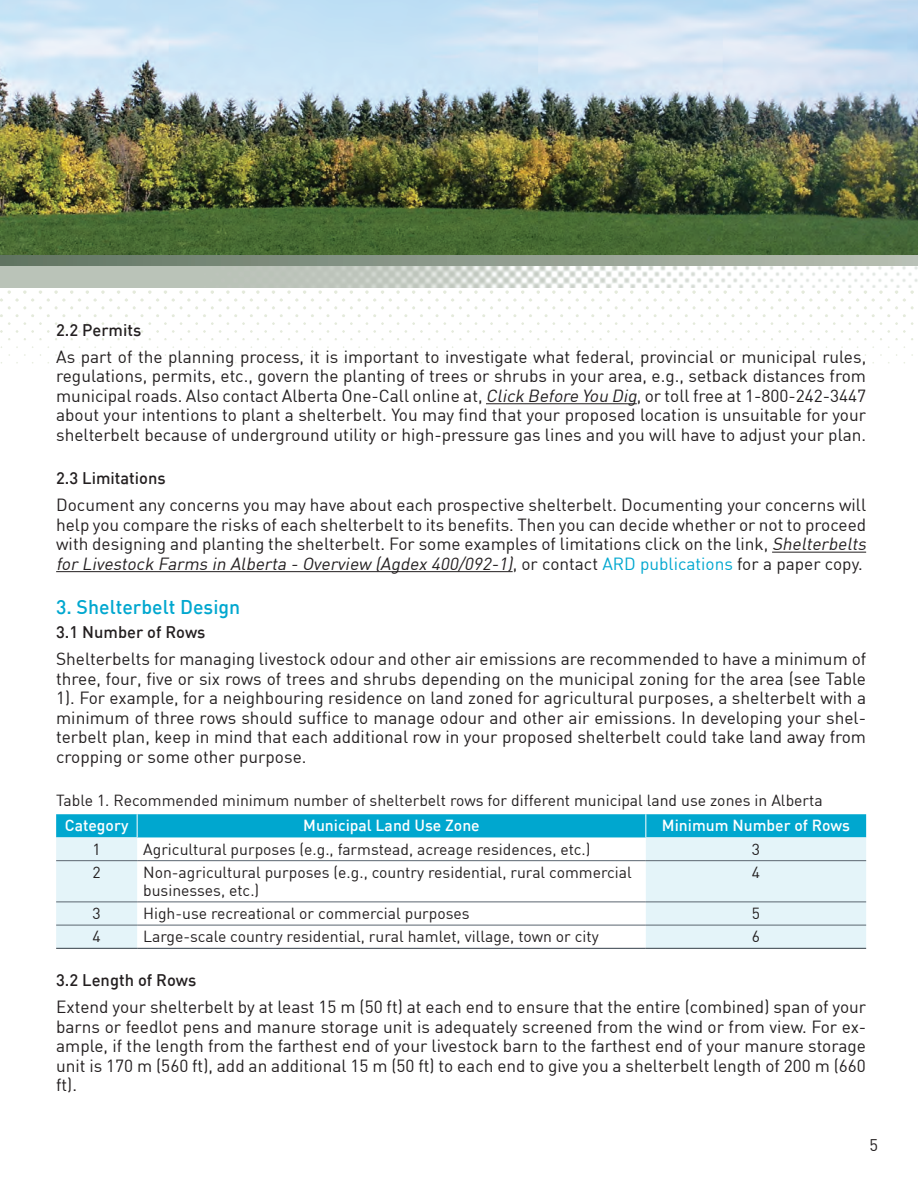
<style>
.page{position:relative;width:918px;height:1188px;background:#fff}
.page>*{position:absolute;margin:0;border:0;box-sizing:border-box;transform-origin:0 0}
.t1{font:500 19.5px "DIN";color:#00a7cf}
.t2{font:17.25px/19.5px "DIN";color:#231f20;text-align:justify}
.t3{font:500 16.5px "DIN";color:#231f20}
.t4{font:16.5px "DIN";color:#231f20}
.t5{font:15.75px/18px "DIN";color:#231f20}
.t6{font:500 15.75px "DIN";color:#fff}
.s1{font-style:italic}
.s2{color:#00a7cf}
</style>
<div class="page">
<img style="left:0;top:287px;width:914px;height:118px">
<img style="left:0;top:266px;width:918px;height:21px">
<div style="left:0;top:215px;width:918px;height:51px;background:linear-gradient(to right,#627563,#b8bfb3)"></div>
<img style="left:0;top:0;width:918px;height:255px">
<hr style="left:486px;top:403px;width:151px;height:1px;background:#231f20">
<hr style="left:772px;top:552px;width:94px;height:1px;background:#231f20">
<hr style="left:56px;top:571px;width:457px;height:1px;background:#231f20">
<svg style="left:56px;top:837px;width:810px;height:111px"></svg>
<hr style="left:56px;top:948px;width:81px;height:1px;background:#323d47">
<hr style="left:137px;top:948px;width:509px;height:1px;background:#323d47">
<hr style="left:646px;top:948px;width:220px;height:1px;background:#323d47">
<hr style="left:56px;top:860px;width:81px;height:1px;background:#5b6670">
<hr style="left:137px;top:860px;width:509px;height:1px;background:#5b6670">
<hr style="left:646px;top:860px;width:220px;height:1px;background:#5b6670">
<hr style="left:56px;top:902px;width:81px;height:1px;background:#5b6670">
<hr style="left:137px;top:902px;width:509px;height:1px;background:#5b6670">
<hr style="left:646px;top:902px;width:220px;height:1px;background:#5b6670">
<hr style="left:56px;top:925px;width:81px;height:1px;background:#5b6670">
<hr style="left:137px;top:925px;width:509px;height:1px;background:#5b6670">
<hr style="left:646px;top:925px;width:220px;height:1px;background:#5b6670">
<div style="left:56px;top:814px;width:810px;height:23px;background:#00a7cf"></div>
<p class="t3" style="left:56px;top:319px;width:87px">2.2 Permits</p>
<p class="t2" style="left:56px;top:347px;width:812px">As part of the planning process, it is important to investigate what federal, provincial or municipal rules, regulations, permits, etc., govern the planting of trees or shrubs in your area, e.g., setback distances from municipal roads. Also contact Alberta One-Call online at, <span class="s1">Click Before You Dig</span>, or toll free at 1-800-242-3447 about your intentions to plant a shelterbelt. You may find that your proposed location is unsuitable for your shelterbelt because of underground utility or high-pressure gas lines and you will have to adjust your plan.</p>
<p class="t3" style="left:56px;top:468px;width:111px">2.3 Limitations</p>
<p class="t2" style="left:56px;top:495px;width:815px;text-align:left">Document any concerns you may have about each prospective shelterbelt. Documenting your concerns will help you compare the risks of each shelterbelt to its benefits. Then you can decide whether or not to proceed with designing and planting the shelterbelt. For some examples of limitations click on the link, <span class="s1">Shelterbelts for Livestock Farms in Alberta - Overview (Agdex 400/092-1)</span>, o r c o n t a c t <span class="s2">A R D p u b l i c a t i o n s</span> fo r a p a p e r c o py.</p>
<p class="t1" style="left:56px;top:594px;width:186px">3. Shelterbelt Design</p>
<p class="t3" style="left:56px;top:622px;width:151px">3.1 Number of Rows</p>
<p class="t2" style="left:56px;top:649px;width:812px">Shelterbelts for managing livestock odour and other air emissions are recommended to have a minimum of three, four, five or six rows of trees and shrubs depending on the municipal zoning for the area (see Table 1). For example, for a neighbouring residence on land zoned for agricultural purposes, a shelterbelt with a minimum of three rows should suffice to manage odour and other air emissions. In developing your shel&shy;terbelt plan, keep in mind that each additional row in your proposed shelterbelt could take land away from cropping or some other purpose.</p>
<p class="t5" style="left:56px;top:791px;width:768px">Table 1. Recommended minimum number of shelterbelt rows for different municipal land use zones in Alberta</p>
<p class="t6" style="left:65px;top:816px;width:65px">Category</p>
<p class="t6" style="left:303px;top:816px;width:178px">Municipal Land Use Zone</p>
<p class="t6" style="left:662px;top:816px;width:190px">Minimum Number of Rows</p>
<p class="t5" style="left:93px;top:840px;width:10px">1</p>
<p class="t5" style="left:143px;top:840px;width:449px">Agricultural purposes (e.g., farmstead, acreage residences, etc.)</p>
<p class="t5" style="left:752px;top:840px;width:10px">3</p>
<p class="t5" style="left:93px;top:863px;width:10px">2</p>
<p class="t5" style="left:143px;top:863px;width:490px">Non-agricultural purposes (e.g., country residential, rural commercial businesses, etc.)</p>
<p class="t5" style="left:752px;top:863px;width:10px">4</p>
<p class="t5" style="left:93px;top:904px;width:10px">3</p>
<p class="t5" style="left:143px;top:904px;width:328px">High-use recreational or commercial purposes</p>
<p class="t5" style="left:752px;top:904px;width:10px">5</p>
<p class="t5" style="left:93px;top:927px;width:10px">4</p>
<p class="t5" style="left:143px;top:927px;width:457px">Large-scale country residential, rural hamlet, village, town or city</p>
<p class="t5" style="left:752px;top:927px;width:10px">6</p>
<p class="t3" style="left:56px;top:970px;width:142px">3.2 Length of Rows</p>
<p class="t2" style="left:56px;top:997px;width:812px">Extend your shelterbelt by at least 15 m (50 ft) at each end to ensure that the entire (combined) span of your barns or feedlot pens and manure storage unit is adequately screened from the wind or from view. For ex&shy;ample, if the length from the farthest end of your livestock barn to the farthest end of your manure storage unit is 170 m (560 ft), add an additional 15 m (50 ft) to each end to give you a shelterbelt length of 200 m (660 ft).</p>
<p class="t4" style="left:869px;top:1135px;width:10px">5</p>
</div>
